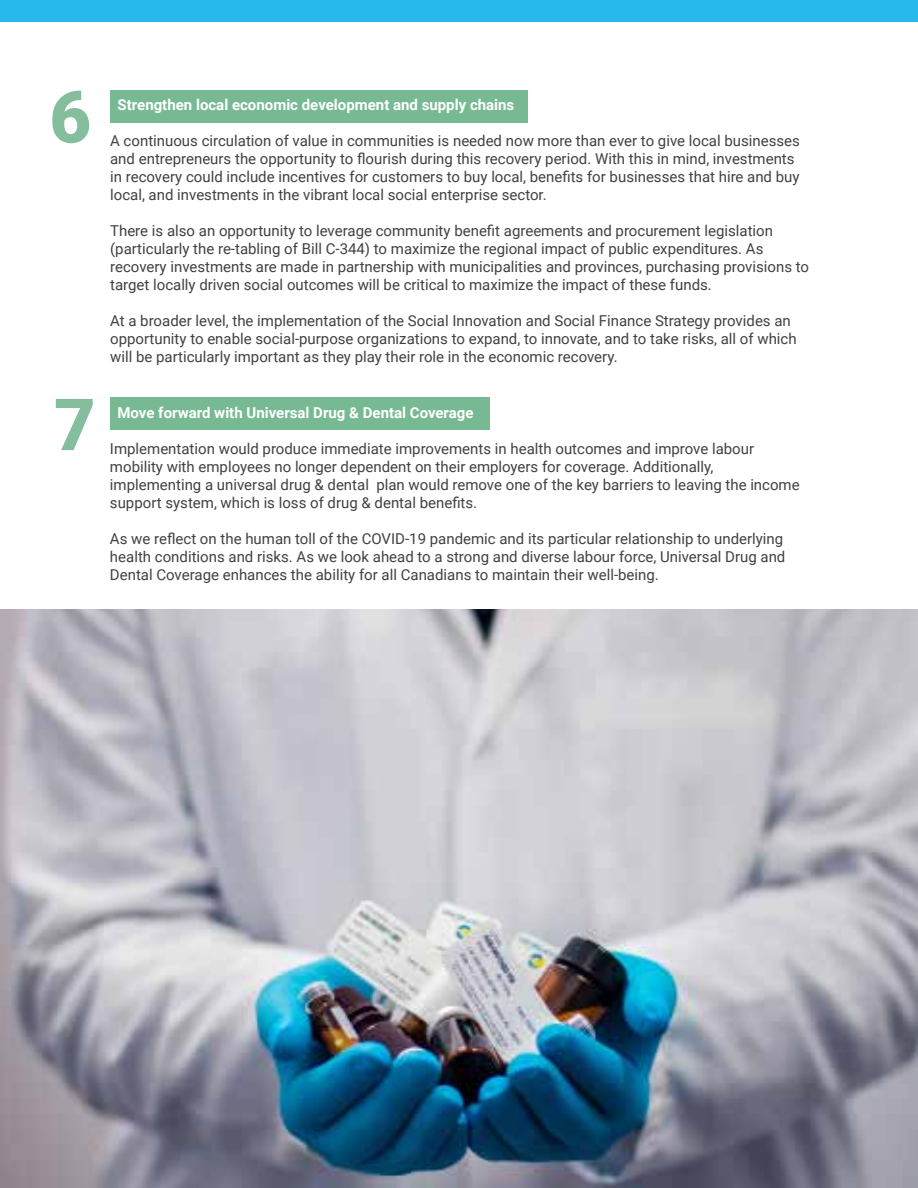
<style>
.page{position:relative;width:918px;height:1188px;background:#fff}
.page>*{position:absolute;margin:0;border:0;box-sizing:border-box;transform-origin:0 0}
.t1{font:900 72px "Roboto";color:#84be9c}
.t2{font:15px/18px "Roboto";color:#414042}
.t3{font:700 15px "Roboto";color:#fff}
</style>
<div class="page">
<div style="left:110px;top:397px;width:380px;height:33px;background:#77b993"></div>
<div style="left:110px;top:90px;width:418px;height:32px;background:#77b993"></div>
<img style="left:0;top:609px;width:918px;height:579px">
<div style="left:0;top:0;width:918px;height:22px;background:#28b9ec"></div>
<h1 class="t1" style="left:50px;top:67px;width:43px">6</h1>
<h1 class="t1" style="left:54px;top:374px;width:43px">7</h1>
<p class="t3" style="left:118px;top:94px;width:398px">Strengthen local economic development and supply chains</p>
<p class="t2" style="left:110px;top:131px;width:691px">A continuous circulation of value in communities is needed now more than ever to give local businesses and entrepreneurs the opportunity to flourish during this recovery period. With this in mind, investments in recovery could include incentives for customers to buy local, benefits for businesses that hire and buy local, and investments in the vibrant local social enterprise sector.</p>
<p class="t2" style="left:110px;top:221px;width:700px">There is also an opportunity to leverage community benefit agreements and procurement legislation (particularly the re-tabling of Bill C-344) to maximize the regional impact of public expenditures. As recovery investments are made in partnership with municipalities and provinces, purchasing provisions to target locally driven social outcomes will be critical to maximize the impact of these funds.</p>
<p class="t2" style="left:110px;top:311px;width:688px">At a broader level, the implementation of the Social Innovation and Social Finance Strategy provides an opportunity to enable social-purpose organizations to expand, to innovate, and to take risks, all of which will be particularly important as they play their role in the economic recovery.</p>
<p class="t3" style="left:117px;top:402px;width:358px">Move forward with Universal Drug &amp; Dental Coverage</p>
<p class="t2" style="left:110px;top:439px;width:691px">Implementation would produce immediate improvements in health outcomes and improve labour mobility with employees no longer dependent on their employers for coverage. Additionally, implementing a universal drug &amp; dental plan would remove one of the key barriers to leaving the income support system, which is loss of drug &amp; dental benefits.</p>
<p class="t2" style="left:110px;top:529px;width:677px">As we reflect on the human toll of the COVID-19 pandemic and its particular relationship to underlying health conditions and risks. As we look ahead to a strong and diverse labour force, Universal Drug and<br>Dental Coverage enhances the ability for all Canadians to maintain their well-being.</p>
</div>
